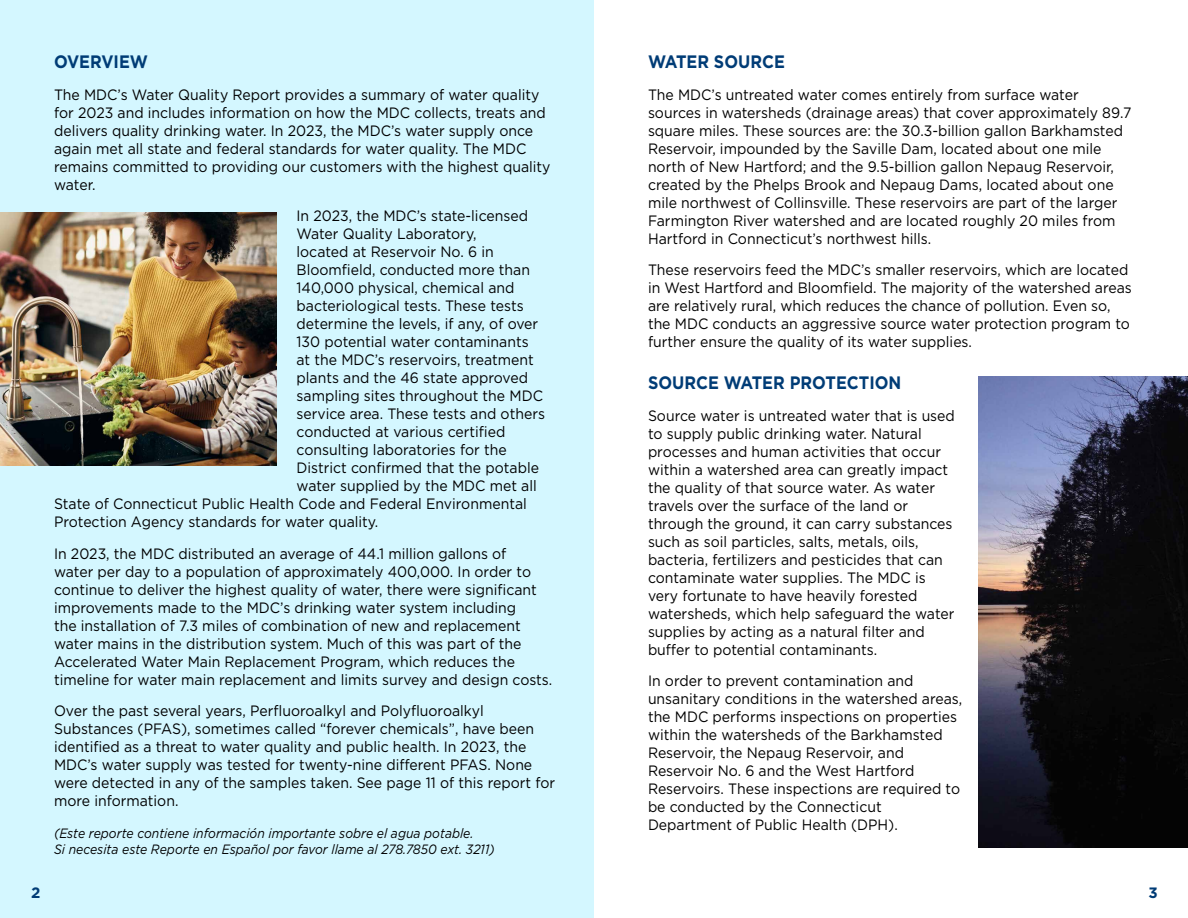
<style>
.page{position:relative;width:1188px;height:918px;background:#fff}
.page>*{position:absolute;margin:0;border:0;box-sizing:border-box;transform-origin:0 0}
.t1{font:700 18px "Gotham";color:#003c76;scale:.9 1}
.t2{font:15px/18px "Gotham";color:#000;scale:.94 1}
.t3{font:700 15px "Gotham";color:#003c76}
.t4{font:italic 13.5px/16.2px "Gotham";color:#000;scale:.91 1}
</style>
<div class="page">
<div style="left:0;top:0;width:594px;height:918px;background:#d4f7ff"></div>
<img style="left:0;top:213px;width:276px;height:252px">
<img style="left:978px;top:377px;width:210px;height:470px">
<p class="t1" style="left:54px;top:50px;width:106px">OVERVIEW</p>
<p class="t2" style="left:54px;top:85px;width:530px">The MDC’s Water Quality Report provides a summary of water quality for 2023 and includes information on how the MDC collects, treats and delivers quality drinking water. In 2023, the MDC’s water supply once again met all state and federal standards for water quality. The MDC remains committed to providing our customers with the highest quality water.</p>
<p class="t2" style="left:297px;top:207px;width:248px">In 2023, the MDC’s state-licensed</p>
<p class="t2" style="left:297px;top:225px;width:193px">Water Quality Laboratory,</p>
<p class="t2" style="left:297px;top:243px;width:211px">located at Reservoir No. 6 in</p>
<p class="t2" style="left:297px;top:261px;width:250px">Bloomfield, conducted more than</p>
<p class="t2" style="left:297px;top:279px;width:233px">140,000 physical, chemical and</p>
<p class="t2" style="left:297px;top:297px;width:243px">bacteriological tests. These tests</p>
<p class="t2" style="left:297px;top:315px;width:259px">determine the levels, if any, of over</p>
<p class="t2" style="left:297px;top:333px;width:248px">130 potential water contaminants</p>
<p class="t2" style="left:297px;top:351px;width:254px">at the MDC’s reservoirs, treatment</p>
<p class="t2" style="left:297px;top:369px;width:248px">plants and the 46 state approved</p>
<p class="t2" style="left:297px;top:387px;width:264px">sampling sites throughout the MDC</p>
<p class="t2" style="left:297px;top:405px;width:266px">service area. These tests and others</p>
<p class="t2" style="left:297px;top:423px;width:224px">conducted at various certified</p>
<p class="t2" style="left:297px;top:441px;width:225px">consulting laboratories for the</p>
<p class="t2" style="left:297px;top:459px;width:259px">District confirmed that the potable</p>
<p class="t2" style="left:297px;top:477px;width:257px">water supplied by the MDC met all</p>
<p class="t2" style="left:54px;top:495px;width:504px">State of Connecticut Public Health Code and Federal Environmental</p>
<p class="t2" style="left:54px;top:513px;width:347px">Protection Agency standards for water quality.</p>
<p class="t2" style="left:54px;top:544px;width:532px">In 2023, the MDC distributed an average of 44.1 million gallons of<br>water per day to a population of approximately 400,000. In order to continue to deliver the highest quality of water, there were significant improvements made to the MDC’s drinking water system including<br>the installation of 7.3 miles of combination of new and replacement water mains in the distribution system. Much of this was part of the Accelerated Water Main Replacement Program, which reduces the timeline for water main replacement and limits survey and design costs.</p>
<p class="t2" style="left:54px;top:702px;width:535px">Over the past several years, Perfluoroalkyl and Polyfluoroalkyl Substances (PFAS), sometimes called “forever chemicals”, have been identified as a threat to water quality and public health. In 2023, the MDC’s water supply was tested for twenty-nine different PFAS. None were detected in any of the samples taken. See page 11 of this report for more information.</p>
<p class="t4" style="left:54px;top:825px;width:486px">(Este reporte contiene información importante sobre el agua potable.<br>Si necesita este Reporte en Español por favor llame al 278.7850 ext. 3211)</p>
<p class="t1" style="left:648px;top:50px;width:154px">WATER SOURCE</p>
<p class="t2" style="left:648px;top:85px;width:516px">The MDC’s untreated water comes entirely from surface water sources in watersheds (drainage areas) that cover approximately 89.7 square miles. These sources are: the 30.3-billion gallon Barkhamsted Reservoir, impounded by the Saville Dam, located about one mile north of New Hartford; and the 9.5-billion gallon Nepaug Reservoir, created by the Phelps Brook and Nepaug Dams, located about one mile northwest of Collinsville. These reservoirs are part of the larger Farmington River watershed and are located roughly 20 miles from Hartford in Connecticut’s northwest hills.</p>
<p class="t2" style="left:648px;top:261px;width:516px">These reservoirs feed the MDC’s smaller reservoirs, which are located in West Hartford and Bloomfield. The majority of the watershed areas are relatively rural, which reduces the chance of pollution. Even so, the MDC conducts an aggressive source water protection program to further ensure the quality of its water supplies.</p>
<p class="t1" style="left:648px;top:371px;width:283px">SOURCE WATER PROTECTION</p>
<p class="t2" style="left:648px;top:406px;width:328px">Source water is untreated water that is used to supply public drinking water. Natural processes and human activities that occur within a watershed area can greatly impact the quality of that source water. As water travels over the surface of the land or through the ground, it can carry substances such as soil particles, salts, metals, oils, bacteria, fertilizers and pesticides that can contaminate water supplies. The MDC is very fortunate to have heavily forested watersheds, which help safeguard the water supplies by acting as a natural filter and buffer to potential contaminants.</p>
<p class="t2" style="left:648px;top:672px;width:336px">In order to prevent contamination and unsanitary conditions in the watershed areas, the MDC performs inspections on properties within the watersheds of the Barkhamsted Reservoir, the Nepaug Reservoir, and Reservoir No. 6 and the West Hartford Reservoirs. These inspections are required to be conducted by the Connecticut Department of Public Health (DPH).</p>
<p class="t3" style="left:31px;top:883px;width:11px">2</p>
<p class="t3" style="left:1148px;top:883px;width:11px">3</p>
</div>
